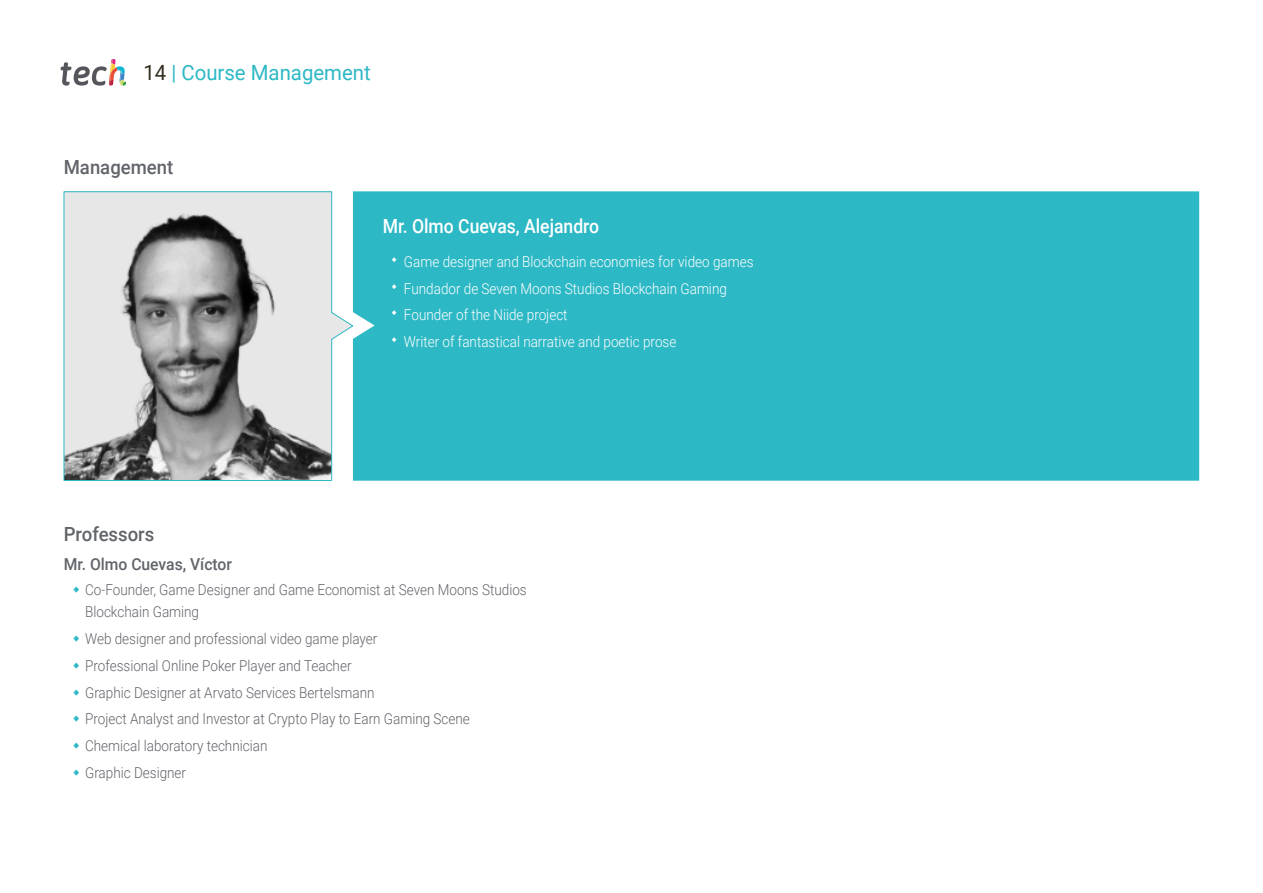
<style>
.page{position:relative;width:1263px;height:893px;background:#fff}
.page>*{position:absolute;margin:0;border:0;box-sizing:border-box;transform-origin:0 0}
.t1{font:21px "Roboto";color:#2db8c5}
.t2{font:500 19.5px "Roboto";color:#fff;scale:.9 1}
.t3{font:500 19.5px "Roboto";color:#61646a;scale:.95 1}
.t4{font:500 16.5px "Roboto";color:#61646a;scale:.95 1}
.t5{font:300 15px/26.7px "Roboto";color:#61646a;scale:.9 1}
.t6{font:300 15px/26.7px "Roboto";color:#fff;scale:.9 1}
.s1{color:#312e20}
</style>
<div class="page">
<svg style="left:61px;top:59px;width:65px;height:27px"></svg>
<div style="left:353px;top:191px;width:846px;height:290px;background:#2db8c5"></div>
<svg style="left:64px;top:191px;width:289px;height:290px;background:#b9babb"></svg>
<svg style="left:392px;top:257px;width:5px;height:5px"></svg>
<svg style="left:392px;top:284px;width:5px;height:5px"></svg>
<svg style="left:392px;top:310px;width:5px;height:5px"></svg>
<svg style="left:392px;top:337px;width:5px;height:5px"></svg>
<h1 class="t1" style="left:144px;top:57px;width:229px"><span class="s1">14</span> | Course Management</h1>
<h2 class="t3" style="left:64px;top:153px;width:117px">Management</h2>
<h2 class="t2" style="left:383px;top:212px;width:242px">Mr. Olmo Cuevas, Alejandro</h2>
<p class="t6" style="left:404px;top:247px;width:390px">Game designer and Blockchain economies for video games Fundador de Seven Moons Studios Blockchain Gaming Founder of the Niide project<br>Writer of fantastical narrative and poetic prose</p>
<h2 class="t3" style="left:64px;top:520px;width:97px">Professors</h2>
<p class="t4" style="left:64px;top:553px;width:179px">Mr. Olmo Cuevas, Víctor</p>
<p class="t5" style="left:85px;top:578px;width:492px;line-height:22.5px">Co-Founder, Game Designer and Game Economist at Seven Moons Studios<br>Blockchain Gaming</p>
<p class="t5" style="left:85px;top:625px;width:429px">Web designer and professional video game player<br>Professional Online Poker Player and Teacher<br>Graphic Designer at Arvato Services Bertelsmann<br>Project Analyst and Investor at Crypto Play to Earn Gaming Scene Chemical laboratory technician<br>Graphic Designer</p>
</div>
